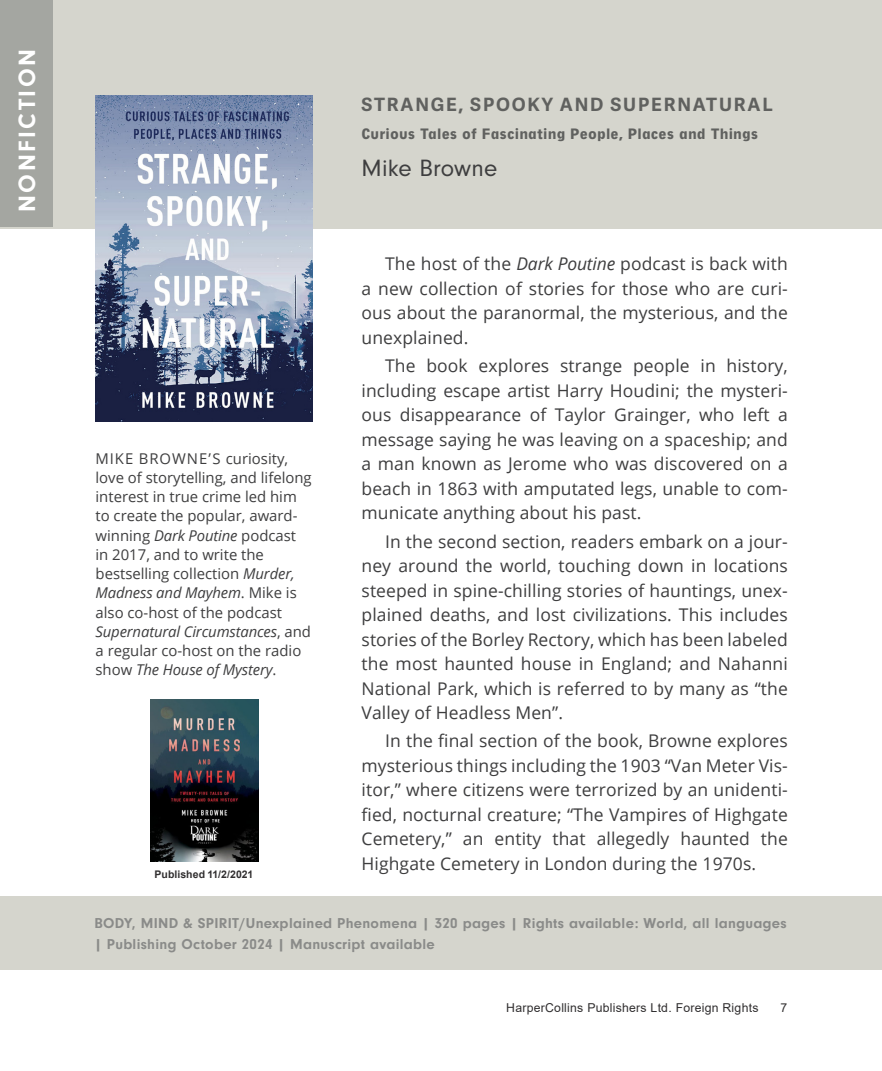
<style>
.page{position:relative;width:882px;height:1071px;background:#fff}
.page>*{position:absolute;margin:0;border:0;box-sizing:border-box;transform-origin:0 0}
.Author_Name{font:24.5px "Neuzeit Gro";letter-spacing:.01em;color:#3e3e3f}
.Book_Title{font:700 24.5px "Neuzeit Gro";letter-spacing:.1em;color:#fff}
.Book_Title_with_subt{font:700 18.38px "Adelle Sans";letter-spacing:.1em;color:#60615f}
.body_copy{font:17.5px/24.5px "Open Sans";letter-spacing:.005em;color:#3e3e3f;text-align:justify}
.Book_Title_with_subt-2{font:900 15.75px "Neuzeit Gro Con";letter-spacing:.01em;color:#60615f}
.Bio{font:14.88px/19.2px "Open Sans";color:#3e3e3f}
.Book_Info{font:700 14.88px/21px "Neuzeit Gro";letter-spacing:.02em;color:#8a8b89}
.Book_Title-2{font:12.25px "Arial";letter-spacing:.02em;color:#312f30}
.Shoutline{font:700 10.5px "Arial";letter-spacing:.005em;color:#312f30}
.s1{font-style:italic}
</style>
<div class="page">
<div style="left:0;top:0;width:882px;height:229px;background:#d5d5cd"></div>
<div style="left:0;top:0;width:53px;height:227px;background:#a4a6a1"></div>
<div style="left:0;top:896px;width:882px;height:74px;background:#d5d5cd"></div>
<img style="left:96px;top:96px;width:216px;height:325px">
<img style="left:150px;top:700px;width:109px;height:162px">
<p class="Book_Title" style="left:13px;top:212px;width:164px;rotate:-90deg">NONFICTION</p>
<p class="Bio" style="left:96px;top:448px;width:218px">MIKE BROWNE’S curiosity, love of storytelling, and lifelong interest in true crime led him to create the popular, award&shy;winning <span class="s1">Dark Poutine</span> podcast in 2017, and to write the bestselling collection <span class="s1">Murder,<br>Madness and Mayhem</span>. Mike is also co-host of the podcast<br><span class="s1">Supernatural Circumstances</span>, and a regular co-host on the radio show <span class="s1">The House of Mystery</span>.</p>
<p class="Shoutline" style="left:155px;top:867px;width:100px">Published 11/2/2021</p>
<p class="Book_Title_with_subt" style="left:362px;top:91px;width:413px">STRANGE, SPOOKY AND SUPERNATURAL</p>
<p class="Book_Title_with_subt-2" style="left:362px;top:125px;width:398px">Curious Tales of Fascinating People, Places and Things</p>
<p class="Author_Name" style="left:362px;top:154px;width:137px">Mike Browne</p>
<p class="body_copy" style="left:362px;top:251px;width:428px;text-indent:24px">The host of the <span class="s1">Dark Poutine</span> podcast is back with a new collection of stories for those who are curi&shy;ous about the paranormal, the mysterious, and the unexplained.</p>
<p class="body_copy" style="left:362px;top:353px;width:428px;text-indent:24px">The book explores strange people in history, including escape artist Harry Houdini; the mysteri&shy;ous disappearance of Taylor Grainger, who left a message saying he was leaving on a spaceship; and a man known as Jerome who was discovered on a beach in 1863 with amputated legs, unable to com&shy;municate anything about his past.</p>
<p class="body_copy" style="left:362px;top:528px;width:428px;text-indent:24px">In the second section, readers embark on a jour&shy;ney around the world, touching down in locations steeped in spine-chilling stories of hauntings, unex&shy;plained deaths, and lost civilizations. This includes stories of the Borley Rectory, which has been labeled the most haunted house in England; and Nahanni National Park, which is referred to by many as “the Valley of Headless Men”.</p>
<p class="body_copy" style="left:362px;top:728px;width:428px;text-indent:24px">In the final section of the book, Browne explores mysterious things including the 1903 “Van Meter Vis&shy;itor,” where citizens were terrorized by an unidenti&shy;fied, nocturnal creature; “The Vampires of Highgate Cemetery,” an entity that allegedly haunted the Highgate Cemetery in London during the 1970s.</p>
<p class="Book_Info" style="left:94px;top:912px;width:694px">BODY, MIND &amp; SPIRIT/Unexplained Phenomena | 320 pages | Rights available: World, all languages | Publishing October 2024 | Manuscript available</p>
<p class="Book_Title-2" style="left:506px;top:1000px;width:254px">HarperCollins Publishers Ltd. Foreign Rights</p>
<p class="Book_Title-2" style="left:781px;top:1000px;width:8px">7</p>
</div>
